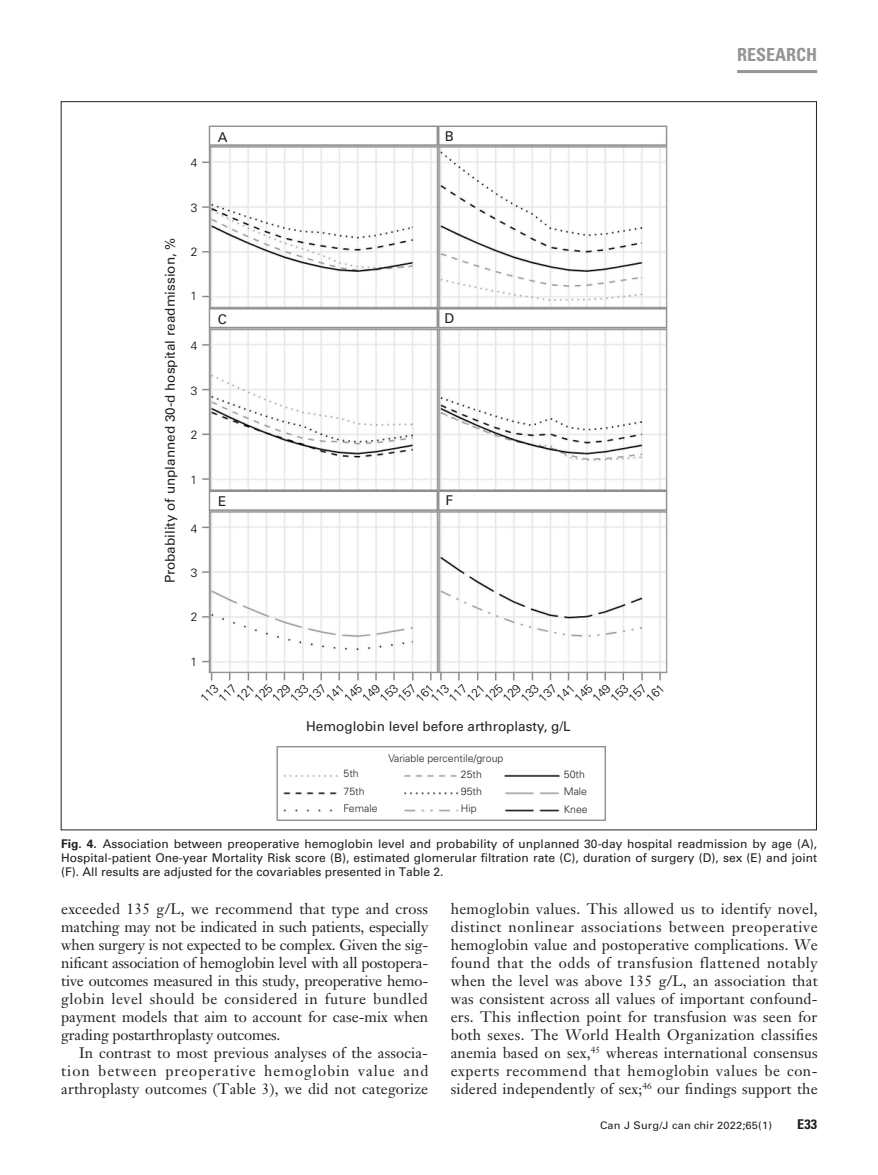
<style>
.page{position:relative;width:878px;height:1175px;background:#fff}
.page>*{position:absolute;margin:0;border:0;box-sizing:border-box;transform-origin:0 0}
.t1{font:700 condensed 18px "Univers LT Std";color:#939598}
.t2{font:15px/18px "Janson Text LT Std";letter-spacing:.01em;color:#231f20;text-align:justify}
.t3{font:13.5px "Univers LT Std";color:#231f20}
.t4{font:700 condensed 13.5px "Univers LT Std";color:#231f20;scale:1.05 1}
.t5{font:12px/14.2px "Univers LT Std";color:#231f20;text-align:justify}
.t6{font:300 12px "Univers LT Std";color:#040503}
.t7{font:300 10.5px/17.2px "Univers LT Std";color:#231f20}
.t8{font:10.5px "Univers LT Std";letter-spacing:.015em;color:#231f20;scale:1.05 1}
.s1{font-weight:700}
</style>
<div class="page">
<hr style="left:737px;top:70px;width:80px;height:3px;background:#939598">
<img style="left:202px;top:125px;width:466px;height:696px">
<svg style="left:202px;top:683px;width:461px;height:19px"></svg>
<p class="t3" style="left:162px;top:583px;width:347px;rotate:-90deg">Probability of unplanned 30-d hospital readmission, %</p>
<p class="t6" style="left:191px;top:156px;width:8px">4</p>
<p class="t6" style="left:191px;top:200px;width:8px">3</p>
<p class="t6" style="left:191px;top:244px;width:8px">2</p>
<p class="t6" style="left:190px;top:289px;width:8px">1</p>
<p class="t6" style="left:191px;top:339px;width:8px">4</p>
<p class="t6" style="left:191px;top:383px;width:8px">3</p>
<p class="t6" style="left:191px;top:428px;width:8px">2</p>
<p class="t6" style="left:190px;top:472px;width:8px">1</p>
<p class="t6" style="left:191px;top:521px;width:8px">4</p>
<p class="t6" style="left:191px;top:565px;width:8px">3</p>
<p class="t6" style="left:191px;top:610px;width:8px">2</p>
<p class="t6" style="left:190px;top:654px;width:8px">1</p>
<p class="t3" style="left:218px;top:129px;width:11px">A</p>
<p class="t3" style="left:444px;top:128px;width:11px">B</p>
<p class="t3" style="left:218px;top:311px;width:11px">C</p>
<p class="t3" style="left:444px;top:310px;width:11px">D</p>
<p class="t3" style="left:218px;top:493px;width:10px">E</p>
<p class="t3" style="left:445px;top:492px;width:9px">F</p>
<p class="t3" style="left:306px;top:718px;width:266px">Hemoglobin level before arthroplasty, g/L</p>
<p class="t7" style="left:388px;top:749px;width:116px">Variable percentile/group</p>
<p class="t7" style="left:343px;top:765px;width:36px">5th<br>75th<br>Female</p>
<p class="t7" style="left:461px;top:765px;width:23px;text-align:justify">25th 95th Hip</p>
<p class="t7" style="left:564px;top:766px;width:25px">50th<br>Male<br>Knee</p>
<p class="t1" style="left:737px;top:44px;width:82px">RESEARCH</p>
<p class="t5" style="left:61px;top:836px;width:757px"><span class="s1">Fig. 4.</span> Association between preoperative hemoglobin level and probability of unplanned 30-day hospital readmission by age (A), Hospital-patient One-year Mortality Risk score (B), estimated glomerular filtration rate (C), duration of surgery (D), sex (E) and joint (F). All results are adjusted for the covariables presented in Table 2.</p>
<p class="t2" style="left:61px;top:899px;width:368px">exceeded 135 g/L, we recommend that type and cross matching may not be indicated in such patients, especially when surgery is not expected to be complex. Given the sig&shy;nificant association of hemoglobin level with all postopera&shy;tive outcomes measured in this study, preoperative hemo&shy;globin level should be considered in future bundled payment models that aim to account for case-mix when grading postarthroplasty outcomes.</p>
<p class="t2" style="left:61px;top:1043px;width:368px;text-indent:18px">In contrast to most previous analyses of the associa&shy;tion between preoperative hemoglobin value and arthroplasty outcomes (Table 3), we did not categorize</p>
<p class="t2" style="left:450px;top:899px;width:368px">hemoglobin values. This allowed us to identify novel, distinct nonlinear associations between preoperative hemoglobin value and postoperative complications. We found that the odds of transfusion flattened notably when the level was above 135 g/L, an association that was consistent across all values of important confound&shy;ers. This inflection point for transfusion was seen for both sexes. The World Health Organization classifies anemia based on sex,<sup>45</sup> whereas international consensus experts recommend that hemoglobin values be con&shy;sidered independently of sex;<sup>46</sup> our findings support the</p>
<p class="t8" style="left:600px;top:1119px;width:165px">Can J Surg/J can chir 2022;65(1)</p>
<p class="t4" style="left:797px;top:1116px;width:21px">E33</p>
</div>
